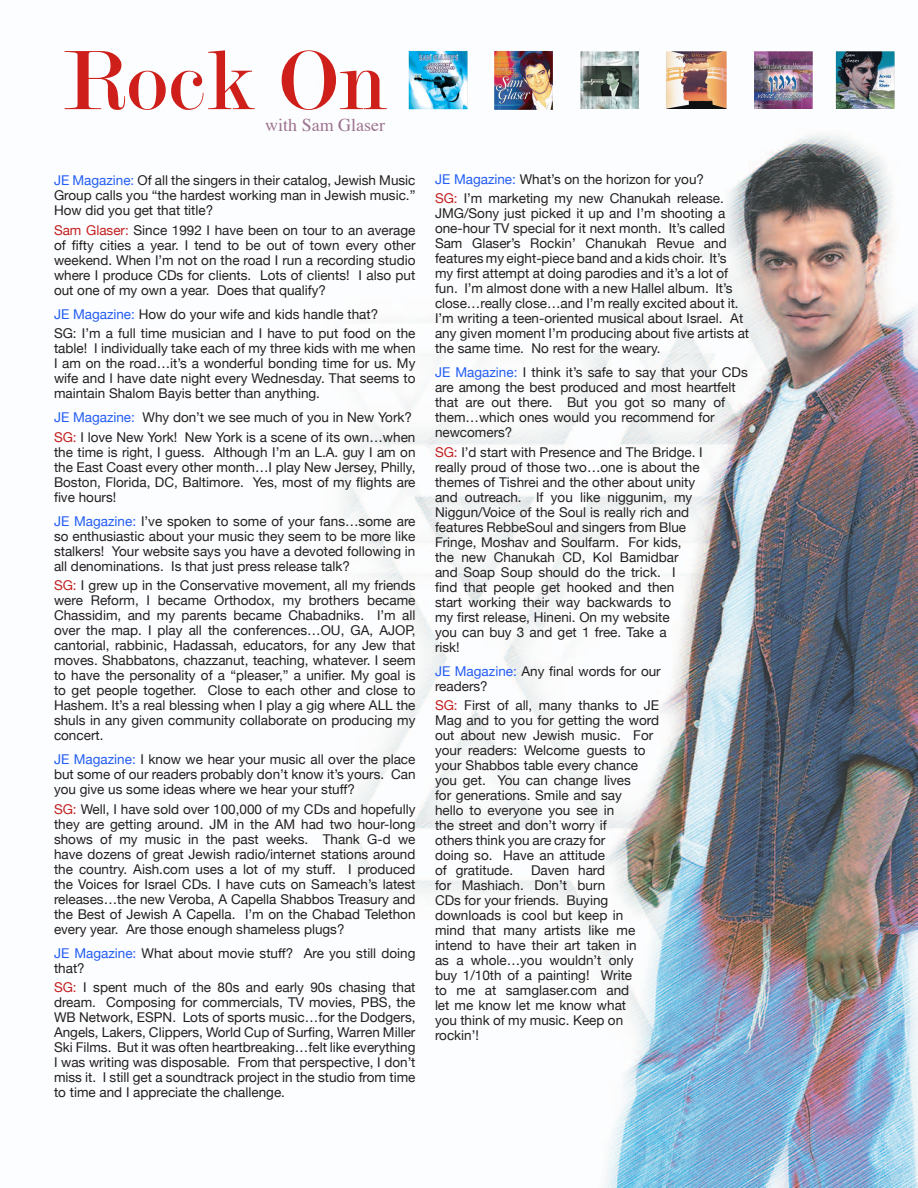
<style>
.page{position:relative;width:918px;height:1188px;background:#fff}
.page>*{position:absolute;margin:0;border:0;box-sizing:border-box;transform-origin:0 0}
.t1{font:90px "Modern";letter-spacing:.02em;color:#ce1f1a}
.t2{font:18px "Times";color:#9c7290}
.t3{font:13.5px/15px "Helvetica Neue";color:#231f20;text-align:justify}
.s1{color:#235df3}
.s2{color:#c31f20}
</style>
<div class="page">
<img style="left:332px;top:133px;width:586px;height:1055px">
<img style="left:408px;top:50px;width:487px;height:60px">
<p class="t1" style="left:63px;top:36px;width:325px">Rock On</p>
<p class="t2" style="left:265px;top:108px;width:121px">with Sam Glaser</p>
<p class="t3" style="left:54px;top:173px;width:363px"><span class="s1">JE Magazine:</span> Of all the singers in their catalog, Jewish Music Group calls you “the hardest working man in Jewish music.” How did you get that title?</p>
<p class="t3" style="left:54px;top:222px;width:363px"><span class="s2">Sam Glaser:</span> Since 1992 I have been on tour to an average of fifty cities a year. I tend to be out of town every other weekend. When I’m not on the road I run a recording studio where I produce CDs for clients. Lots of clients! I also put out one of my own a year. Does that qualify?</p>
<p class="t3" style="left:54px;top:306px;width:326px"><span class="s1">JE Magazine:</span> How do your wife and kids handle that?</p>
<p class="t3" style="left:54px;top:326px;width:363px">SG: I’m a full time musician and I have to put food on the table! I individually take each of my three kids with me when I am on the road…it’s a wonderful bonding time for us. My wife and I have date night every Wednesday. That seems to maintain Shalom Bayis better than anything.</p>
<p class="t3" style="left:54px;top:410px;width:360px"><span class="s1">JE Magazine:</span> Why don’t we see much of you in New York?</p>
<p class="t3" style="left:54px;top:429px;width:363px"><span class="s2">SG:</span> I love New York! New York is a scene of its own…when the time is right, I guess. Although I’m an L.A. guy I am on the East Coast every other month…I play New Jersey, Philly, Boston, Florida, DC, Baltimore. Yes, most of my flights are five hours!</p>
<p class="t3" style="left:54px;top:513px;width:363px"><span class="s1">JE Magazine:</span> I’ve spoken to some of your fans…some are so enthusiastic about your music they seem to be more like stalkers! Your website says you have a devoted following in all denominations. Is that just press release talk?</p>
<p class="t3" style="left:54px;top:578px;width:363px"><span class="s2">SG:</span> I grew up in the Conservative movement, all my friends were Reform, I became Orthodox, my brothers became Chassidim, and my parents became Chabadniks. I’m all over the map. I play all the conferences…OU, GA, AJOP, cantorial, rabbinic, Hadassah, educators, for any Jew that moves. Shabbatons, chazzanut, teaching, whatever. I seem to have the personality of a “pleaser,” a unifier. My goal is to get people together. Close to each other and close to Hashem. It’s a real blessing when I play a gig where ALL the shuls in any given community collaborate on producing my concert.</p>
<p class="t3" style="left:54px;top:752px;width:363px"><span class="s1">JE Magazine:</span> I know we hear your music all over the place but some of our readers probably don’t know it’s yours. Can you give us some ideas where we hear your stuff?</p>
<p class="t3" style="left:54px;top:801px;width:363px"><span class="s2">SG:</span> Well, I have sold over 100,000 of my CDs and hopefully they are getting around. JM in the AM had two hour-long shows of my music in the past weeks. Thank G-d we have dozens of great Jewish radio/internet stations around the country. Aish.com uses a lot of my stuff. I produced the Voices for Israel CDs. I have cuts on Sameach’s latest releases…the new Veroba, A Capella Shabbos Treasury and the Best of Jewish A Capella. I’m on the Chabad Telethon every year. Are those enough shameless plugs?</p>
<p class="t3" style="left:54px;top:945px;width:363px"><span class="s1">JE Magazine:</span> What about movie stuff? Are you still doing that?</p>
<p class="t3" style="left:54px;top:980px;width:363px"><span class="s2">SG:</span> I spent much of the 80s and early 90s chasing that dream. Composing for commercials, TV movies, PBS, the WB Network, ESPN. Lots of sports music…for the Dodgers, Angels, Lakers, Clippers, World Cup of Surfing, Warren Miller Ski Films. But it was often heartbreaking…felt like everything I was writing was disposable. From that perspective, I don’t miss it. I still get a soundtrack project in the studio from time to time and I appreciate the challenge.</p>
<p class="t3" style="left:435px;top:171px;width:271px"><span class="s1">JE Magazine:</span> What’s on the horizon for you?</p>
<p class="t3" style="left:435px;top:191px;width:316px;text-align:left"><span class="s2">SG:</span> I’m marketing my new Chanukah release.<br>JMG/Sony just picked it up and I’m shooting a one-hour TV special for it next month. It’s called Sam Glaser’s Rockin’ Chanukah Revue and features my eight-piece band and a kids choir. It’s<br>my first attempt at doing parodies and it’s a lot of fun. I’m almost done with a new Hallel album. It’s close…really close…and I’m really excited about it.<br>I’m writing a teen-oriented musical about Israel. At any given moment I’m producing about five artists at the same time. No rest for the weary.</p>
<p class="t3" style="left:435px;top:365px;width:314px;text-align:left"><span class="s1">JE Magazine:</span> I think it’s safe to say that your CDs are among the best produced and most heartfelt that are out there. But you got so many of them…which ones would you recommend for newcomers?</p>
<p class="t3" style="left:435px;top:444px;width:269px;text-align:left"><span class="s2">SG:</span> I’d start with Presence and The Bridge. I really proud of those two…one is about the themes of Tishrei and the other about unity and outreach. If you like niggunim, my Niggun/Voice of the Soul is really rich and features RebbeSoul and singers from Blue Fringe, Moshav and Soulfarm. For kids, the new Chanukah CD, Kol Bamidbar and Soap Soup should do the trick. I<br>find that people get hooked and then start working their way backwards to<br>my first release, Hineni. On my website<br>you can buy 3 and get 1 free. Take a<br>risk!</p>
<p class="t3" style="left:435px;top:663px;width:227px"><span class="s1">JE Magazine:</span> Any final words for our readers?</p>
<p class="t3" style="left:435px;top:698px;width:226px;text-align:left"><span class="s2">SG:</span> First of all, many thanks to JE<br>Mag and to you for getting the word out about new Jewish music. For your readers: Welcome guests to your Shabbos table every chance you get. You can change lives<br>for generations. Smile and say<br>hello to everyone you see in<br>the street and don’t worry if<br>others think you are crazy for<br>doing so. Have an attitude<br>of gratitude.</p>
<p class="t3" style="left:435px;top:863px;width:203px;text-align:left;text-indent:96px">Daven hard<br>for Mashiach. Don’t burn<br>CDs for your friends. Buying downloads is cool but keep in mind that many artists like me intend to have their art taken in as a whole…you wouldn’t only buy 1/10th of a painting! Write to me at samglaser.com and let me know let me know what you think of my music. Keep on rockin’!</p>
</div>
